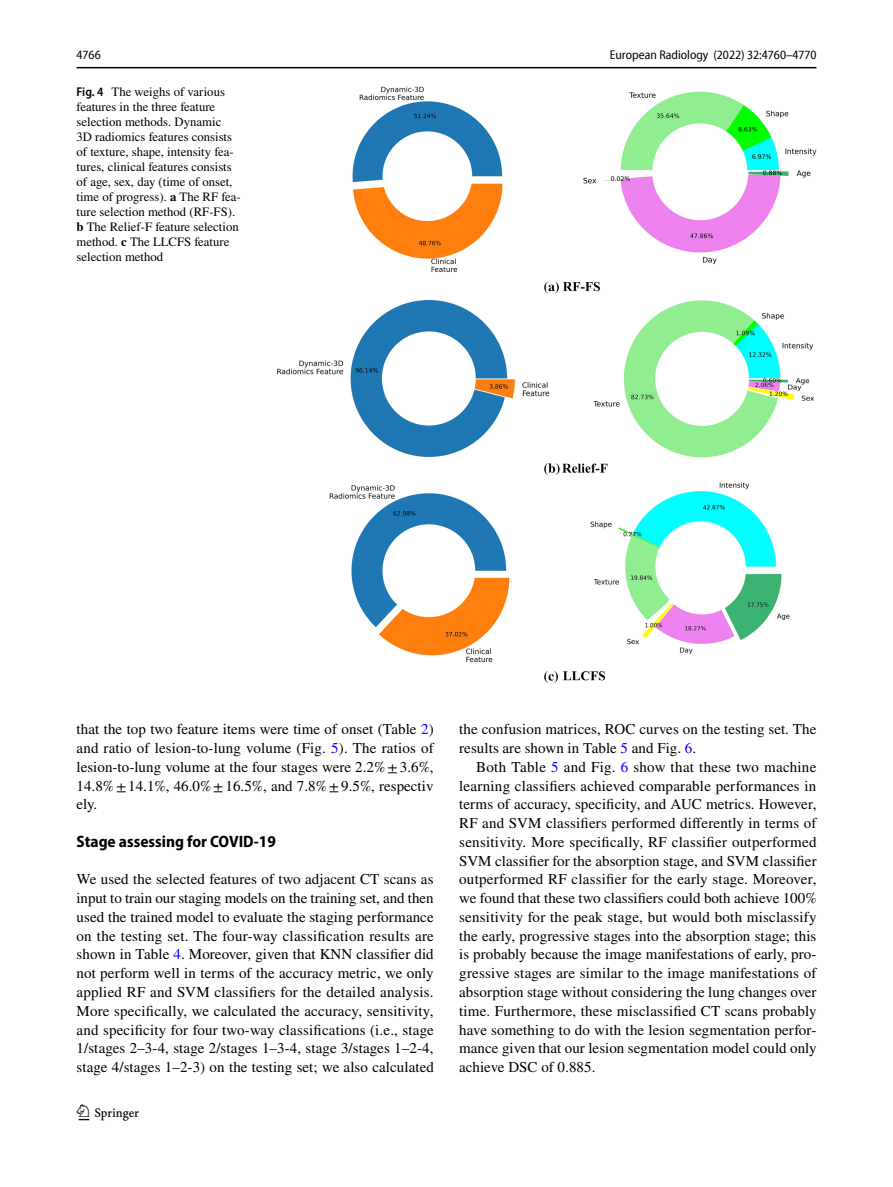
<style>
.page{position:relative;width:893px;height:1187px;background:#fff}
.page>*{position:absolute;margin:0;border:0;box-sizing:border-box;transform-origin:0 0}
.t1{font:22.5px "Springnew Regular 2";color:#000}
.t2{font:700 semi-condensed 16.5px "Myriad Pro";color:#000}
.t3{font:15px/18.8px "STIX";letter-spacing:.005em;color:#000;text-align:justify}
.t4{font:12.75px/15px "STIX";color:#000}
.t5{font:semi-condensed 12.75px "Myriad Pro Unic";color:#000}
.s1{font-family:"Myriad Pro";font-weight:600;font-stretch:semi-condensed}
.s2{font-weight:700}
.s3{color:#00f}
</style>
<div class="page">
<hr style="left:77px;top:67px;width:739px;height:1px;background:#000">
<img style="left:277px;top:87px;width:539px;height:596px">
<p class="t5" style="left:77px;top:50px;width:26px">4766</p>
<p class="t5" style="left:610px;top:50px;width:208px">European Radiology (2022) 32:4760–4770</p>
<p class="t4" style="left:77px;top:85px;width:166px"><span class="s1">Fig. 4</span> The weighs of various features in the three feature selection methods. Dynamic<br>3D radiomics features consists of texture, shape, intensity fea&shy;tures, clinical features consists of age, sex, day (time of onset, time of progress). <span class="s2">a</span> The RF fea&shy;ture selection method (RF-FS). <span class="s2">b</span> The Relief-F feature selection method. <span class="s2">c</span> The LLCFS feature selection method</p>
<p class="t3" style="left:77px;top:721px;width:359px">that the top two feature items were time of onset (Table <span class="s3">2</span>) and ratio of lesion-to-lung volume (Fig. <span class="s3">5</span>). The ratios of lesion-to-lung volume at the four stages were 2.2%±3.6%, 14.8%±14.1%, 46.0%±16.5%, and 7.8%±9.5%, respectiv ely.</p>
<p class="t2" style="left:77px;top:832px;width:201px">Stage assessing for COVID‑19</p>
<p class="t3" style="left:77px;top:871px;width:359px">We used the selected features of two adjacent CT scans as input to train our staging models on the training set, and then used the trained model to evaluate the staging performance on the testing set. The four-way classification results are shown in Table <span class="s3">4</span>. Moreover, given that KNN classifier did not perform well in terms of the accuracy metric, we only applied RF and SVM classifiers for the detailed analysis.<br>More specifically, we calculated the accuracy, sensitivity, and specificity for four two-way classifications (i.e., stage 1/stages 2–3-4, stage 2/stages 1–3-4, stage 3/stages 1–2-4, stage 4/stages 1–2-3) on the testing set; we also calculated</p>
<h1 class="t1" style="left:79px;top:1104px;width:62px">1 3</h1>
<p class="t3" style="left:459px;top:721px;width:359px">the confusion matrices, ROC curves on the testing set. The results are shown in Table <span class="s3">5</span> and Fig. <span class="s3">6</span>.</p>
<p class="t3" style="left:459px;top:758px;width:359px;text-indent:17px">Both Table <span class="s3">5</span> and Fig. <span class="s3">6</span> show that these two machine learning classifiers achieved comparable performances in terms of accuracy, specificity, and AUC metrics. However, RF and SVM classifiers performed differently in terms of sensitivity. More specifically, RF classifier outperformed SVM classifier for the absorption stage, and SVM classifier outperformed RF classifier for the early stage. Moreover, we found that these two classifiers could both achieve 100% sensitivity for the peak stage, but would both misclassify the early, progressive stages into the absorption stage; this is probably because the image manifestations of early, pro&shy;gressive stages are similar to the image manifestations of absorption stage without considering the lung changes over time. Furthermore, these misclassified CT scans probably have something to do with the lesion segmentation perfor&shy;mance given that our lesion segmentation model could only achieve DSC of 0.885.</p>
</div>
